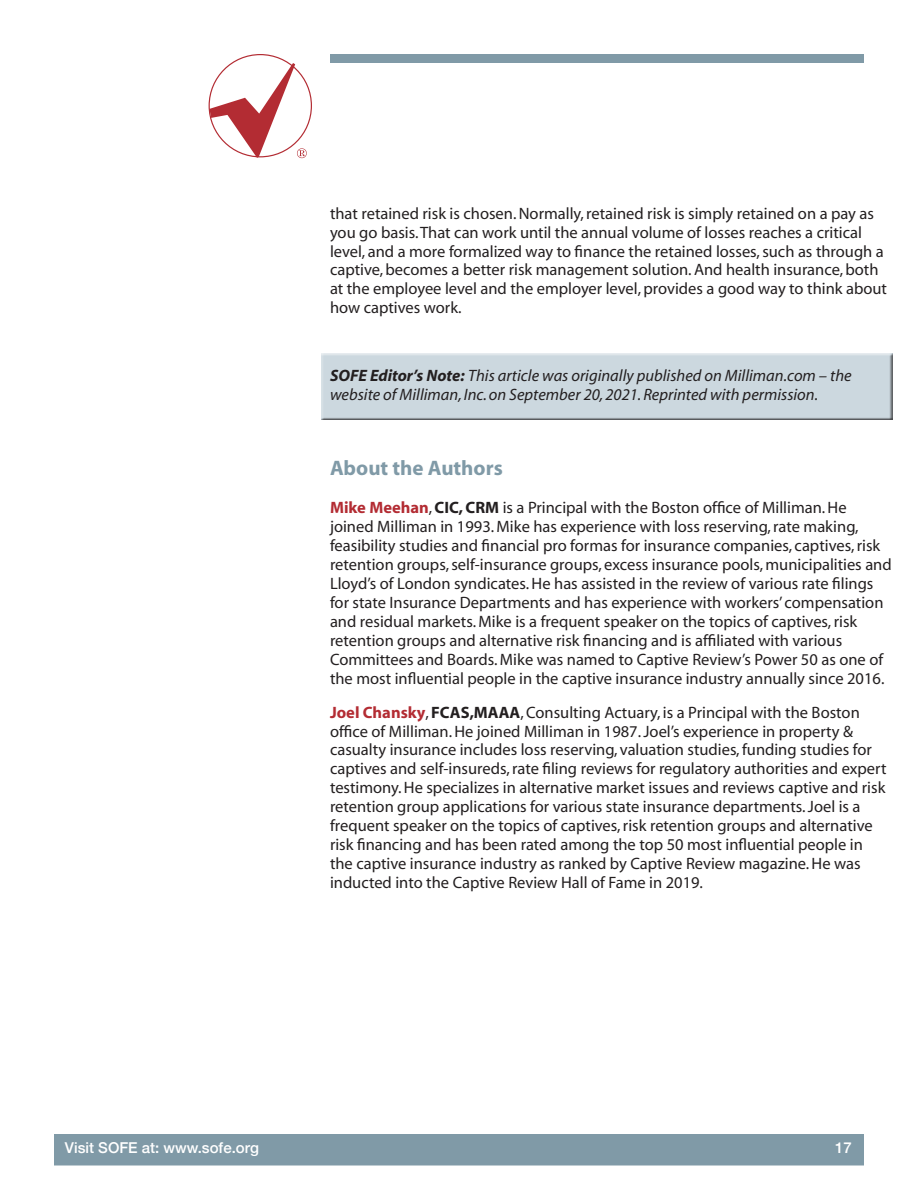
<style>
.page{position:relative;width:918px;height:1188px;background:#fff}
.page>*{position:absolute;margin:0;border:0;box-sizing:border-box;transform-origin:0 0}
.t1{font:700 21px "Myriad Pro";color:#809aa7}
.t2{font:16.5px/18.9px "Myriad";color:#231f20}
.t3{font:italic 16.5px/18.9px "Myriad";color:#231f20}
.t4{font:500 15px "Helvetica Neue";color:#fff}
.s1{font-weight:700}
.s2{font-weight:700;color:#b32c33}
</style>
<div class="page">
<div style="left:54px;top:1134px;width:810px;height:32px;background:#809aa7"></div>
<div style="left:330px;top:54px;width:534px;height:9px;background:#809aa7"></div>
<svg style="left:209px;top:63px;width:98px;height:95px"></svg>
<div style="left:320px;top:352px;width:572px;height:70px;background:#231f20;opacity:.75"></div>
<p class="t2" style="left:330px;top:204px;width:559px">that retained risk is chosen. Normally, retained risk is simply retained on a pay as you go basis. That can work until the annual volume of losses reaches a critical level, and a more formalized way to finance the retained losses, such as through a captive, becomes a better risk management solution. And health insurance, both at the employee level and the employer level, provides a good way to think about how captives work.</p>
<p class="t3" style="left:330px;top:367px;width:523px"><span class="s1">SOFE Editor’s Note:</span> This article was originally published on Milliman.com – the website of Milliman, Inc. on September 20, 2021. Reprinted with permission.</p>
<p class="t1" style="left:330px;top:454px;width:174px">About the Authors</p>
<p class="t2" style="left:330px;top:499px;width:563px"><span class="s2">Mike Meehan</span>, <span class="s1">CIC, CRM</span> is a Principal with the Boston office of Milliman. He joined Milliman in 1993. Mike has experience with loss reserving, rate making, feasibility studies and financial pro formas for insurance companies, captives, risk retention groups, self-insurance groups, excess insurance pools, municipalities and Lloyd’s of London syndicates. He has assisted in the review of various rate filings for state Insurance Departments and has experience with workers’ compensation and residual markets. Mike is a frequent speaker on the topics of captives, risk retention groups and alternative risk financing and is affiliated with various Committees and Boards. Mike was named to Captive Review’s Power 50 as one of the most influential people in the captive insurance industry annually since 2016.</p>
<p class="t2" style="left:330px;top:703px;width:558px"><span class="s2">Joel Chansky</span>, <span class="s1">FCAS,MAAA</span>, Consulting Actuary, is a Principal with the Boston office of Milliman. He joined Milliman in 1987. Joel’s experience in property &amp; casualty insurance includes loss reserving, valuation studies, funding studies for captives and self-insureds, rate filing reviews for regulatory authorities and expert testimony. He specializes in alternative market issues and reviews captive and risk retention group applications for various state insurance departments. Joel is a frequent speaker on the topics of captives, risk retention groups and alternative risk financing and has been rated among the top 50 most influential people in the captive insurance industry as ranked by Captive Review magazine. He was inducted into the Captive Review Hall of Fame in 2019.</p>
<p class="t4" style="left:65px;top:1135px;width:196px">Visit SOFE at: www.sofe.org</p>
<p class="t4" style="left:835px;top:1135px;width:18px">17</p>
</div>
